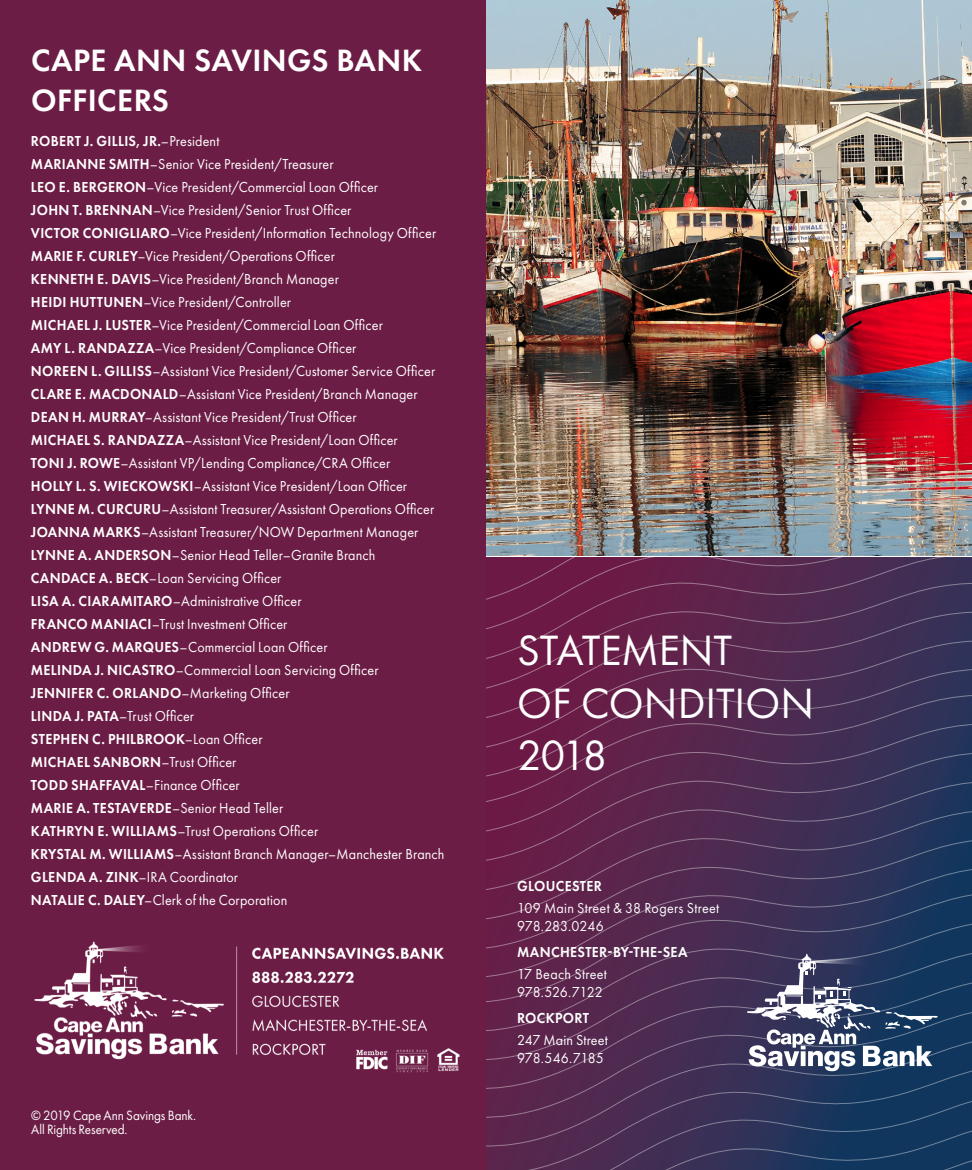
<style>
.page{position:relative;width:972px;height:1170px;background:#fff}
.page>*{position:absolute;margin:0;border:0;box-sizing:border-box;transform-origin:0 0}
.t1{font:44px/52.8px "Futura PT";letter-spacing:-.005em;color:#fff}
.t2{font:600 32px/40px "Futura PT";letter-spacing:.015em;color:#fff}
.t3{font:15px/22px "Futura PT";letter-spacing:.01em;color:#fff;scale:.94 1}
.t4{font:600 15px/22px "Futura PT";letter-spacing:.025em;color:#fff;scale:.94 1}
.t5{font:15px "Futura PT";letter-spacing:-.02em;color:#fff;scale:.94 1}
.t6{font:15px "Futura PT";letter-spacing:-.01em;color:#fff;scale:.94 1}
.t7{font:14px "Futura PT";letter-spacing:-.01em;color:#fff;scale:.94 1}
.s1{font-weight:400}
.s2{font-weight:600}
</style>
<div class="page">
<svg style="left:486px;top:815px;width:486px;height:25px;background:#4c2c52"></svg>
<svg style="left:486px;top:840px;width:486px;height:25px;background:#4a2c53"></svg>
<svg style="left:486px;top:865px;width:486px;height:29px;background:#482d54"></svg>
<svg style="left:486px;top:894px;width:486px;height:28px;background:#462e55"></svg>
<svg style="left:486px;top:922px;width:486px;height:29px;background:#442e55"></svg>
<svg style="left:486px;top:951px;width:486px;height:29px;background:#4e2c53"></svg>
<svg style="left:486px;top:980px;width:486px;height:29px;background:#4e2c52"></svg>
<svg style="left:486px;top:1009px;width:486px;height:28px;background:#4c2c53"></svg>
<svg style="left:486px;top:1037px;width:486px;height:28px;background:#4b2d53"></svg>
<svg style="left:486px;top:1065px;width:486px;height:28px;background:#3b3157"></svg>
<svg style="left:486px;top:1093px;width:486px;height:29px;background:#373258"></svg>
<svg style="left:486px;top:1122px;width:486px;height:48px;background:#343259"></svg>
<svg style="left:486px;top:557px;width:486px;height:28px;background:#5c264e"></svg>
<svg style="left:486px;top:585px;width:486px;height:29px;background:#5b264e"></svg>
<svg style="left:486px;top:614px;width:486px;height:28px;background:#59274f"></svg>
<svg style="left:486px;top:642px;width:486px;height:173px;background:#532951"></svg>
<div style="left:0;top:0;width:486px;height:1170px;background:#6c1d45"></div>
<img style="left:34px;top:941px;width:426px;height:132px">
<svg style="left:747px;top:954px;width:193px;height:117px"></svg>
<img style="left:486px;top:0;width:486px;height:556px">
<p class="t2" style="left:31px;top:40px;width:393px">CAPE ANN SAVINGS BANK<br>OFFICERS</p>
<p class="t4" style="left:31px;top:130px;width:202px">ROBERT J. GILLIS, JR.<span class="s1">–President</span></p>
<p class="t3" style="left:31px;top:153px;width:323px"><span class="s2">MARIANNE SMITH</span>–Senior Vice President/Treasurer</p>
<p class="t3" style="left:31px;top:176px;width:371px"><span class="s2">LEO E. BERGERON</span>–Vice President/Commercial Loan Officer</p>
<p class="t3" style="left:31px;top:199px;width:342px"><span class="s2">JOHN T. BRENNAN</span>–Vice President/Senior Trust Officer</p>
<p class="t3" style="left:31px;top:222px;width:433px"><span class="s2">VICTOR CONIGLIARO</span>–Vice President/Information Technology Officer</p>
<p class="t3" style="left:31px;top:245px;width:325px"><span class="s2">MARIE F. CURLEY</span>–Vice President/Operations Officer</p>
<p class="t3" style="left:31px;top:268px;width:329px"><span class="s2">KENNETH E. DAVIS</span>–Vice President/Branch Manager</p>
<p class="t3" style="left:31px;top:291px;width:278px"><span class="s2">HEIDI HUTTUNEN</span>–Vice President/Controller</p>
<p class="t3" style="left:31px;top:314px;width:376px"><span class="s2">MICHAEL J. LUSTER</span>–Vice President/Commercial Loan Officer</p>
<p class="t3" style="left:31px;top:337px;width:348px"><span class="s2">AMY L. RANDAZZA</span>–Vice President/Compliance Officer</p>
<p class="t3" style="left:31px;top:360px;width:432px"><span class="s2">NOREEN L. GILLISS</span>–Assistant Vice President/Customer Service Officer</p>
<p class="t3" style="left:31px;top:383px;width:413px"><span class="s2">CLARE E. MACDONALD</span>–Assistant Vice President/Branch Manager</p>
<p class="t3" style="left:31px;top:406px;width:348px"><span class="s2">DEAN H. MURRAY</span>–Assistant Vice President/Trust Officer</p>
<p class="t3" style="left:31px;top:429px;width:392px"><span class="s2">MICHAEL S. RANDAZZA</span>–Assistant Vice President/Loan Officer</p>
<p class="t3" style="left:31px;top:452px;width:384px"><span class="s2">TONI J. ROWE</span>–Assistant VP/Lending Compliance/CRA Officer</p>
<p class="t3" style="left:31px;top:475px;width:402px"><span class="s2">HOLLY L. S. WIECKOWSKI</span>–Assistant Vice President/Loan Officer</p>
<p class="t3" style="left:31px;top:498px;width:431px"><span class="s2">LYNNE M. CURCURU</span>–Assistant Treasurer/Assistant Operations Officer</p>
<p class="t3" style="left:31px;top:521px;width:414px"><span class="s2">JOANNA MARKS</span>–Assistant Treasurer/NOW Department Manager</p>
<p class="t3" style="left:31px;top:544px;width:368px"><span class="s2">LYNNE A. ANDERSON</span>–Senior Head Teller–Granite Branch</p>
<p class="t3" style="left:31px;top:567px;width:268px"><span class="s2">CANDACE A. BECK</span>–Loan Servicing Officer</p>
<p class="t3" style="left:31px;top:590px;width:289px"><span class="s2">LISA A. CIARAMITARO</span>–Administrative Officer</p>
<p class="t3" style="left:31px;top:613px;width:274px"><span class="s2">FRANCO MANIACI</span>–Trust Investment Officer</p>
<p class="t3" style="left:31px;top:636px;width:317px"><span class="s2">ANDREW G. MARQUES</span>–Commercial Loan Officer</p>
<p class="t3" style="left:31px;top:659px;width:371px"><span class="s2">MELINDA J. NICASTRO</span>–Commercial Loan Servicing Officer</p>
<p class="t4" style="left:31px;top:682px;width:277px">JENNIFER C. ORLANDO<span class="s1">–Marketing Officer</span></p>
<p class="t3" style="left:31px;top:705px;width:175px"><span class="s2">LINDA J. PATA</span>–Trust Officer</p>
<p class="t4" style="left:31px;top:728px;width:248px">STEPHEN C. PHILBROOK<span class="s1">–Loan Officer</span></p>
<p class="t4" style="left:31px;top:751px;width:220px">MICHAEL SANBORN<span class="s1">–Trust Officer</span></p>
<p class="t3" style="left:31px;top:774px;width:224px"><span class="s2">TODD SHAFFAVAL</span>–Finance Officer</p>
<p class="t4" style="left:31px;top:797px;width:270px">MARIE A. TESTAVERDE<span class="s1">–Senior Head Teller</span></p>
<p class="t3" style="left:31px;top:820px;width:307px"><span class="s2">KATHRYN E. WILLIAMS</span>–Trust Operations Officer</p>
<p class="t3" style="left:31px;top:843px;width:442px"><span class="s2">KRYSTAL M. WILLIAMS</span>–Assistant Branch Manager–Manchester Branch</p>
<p class="t3" style="left:31px;top:866px;width:222px"><span class="s2">GLENDA A. ZINK</span>–IRA Coordinator</p>
<p class="t3" style="left:31px;top:889px;width:274px"><span class="s2">NATALIE C. DALEY</span>–Clerk of the Corporation</p>
<p class="t7" style="left:31px;top:1107px;width:177px">© 2019 Cape Ann Savings Bank.</p>
<p class="t7" style="left:31px;top:1121px;width:104px">All Rights Reserved.</p>
<p class="t1" style="left:517px;top:624px;width:298px">STATEMENT<br>OF CONDITION</p>
<p class="t1" style="left:517px;top:729px;width:92px">2018</p>
<p class="t3" style="left:517px;top:875px;width:217px"><span class="s2">GLOUCESTER<br></span>109 Main Street &amp; 38 Rogers Street</p>
<p class="t3" style="left:517px;top:915px;width:94px">978.283.0246</p>
<p class="t4" style="left:517px;top:941px;width:183px">MANCHESTER-BY-THE-SEA<br><span class="s1">17 Beach Street</span></p>
<p class="t5" style="left:517px;top:983px;width:93px">978.526.7122</p>
<p class="t3" style="left:517px;top:1007px;width:98px"><span class="s2">ROCKPORT<br></span>247 Main Street</p>
<p class="t6" style="left:517px;top:1049px;width:94px">978.546.7185</p>
</div>
